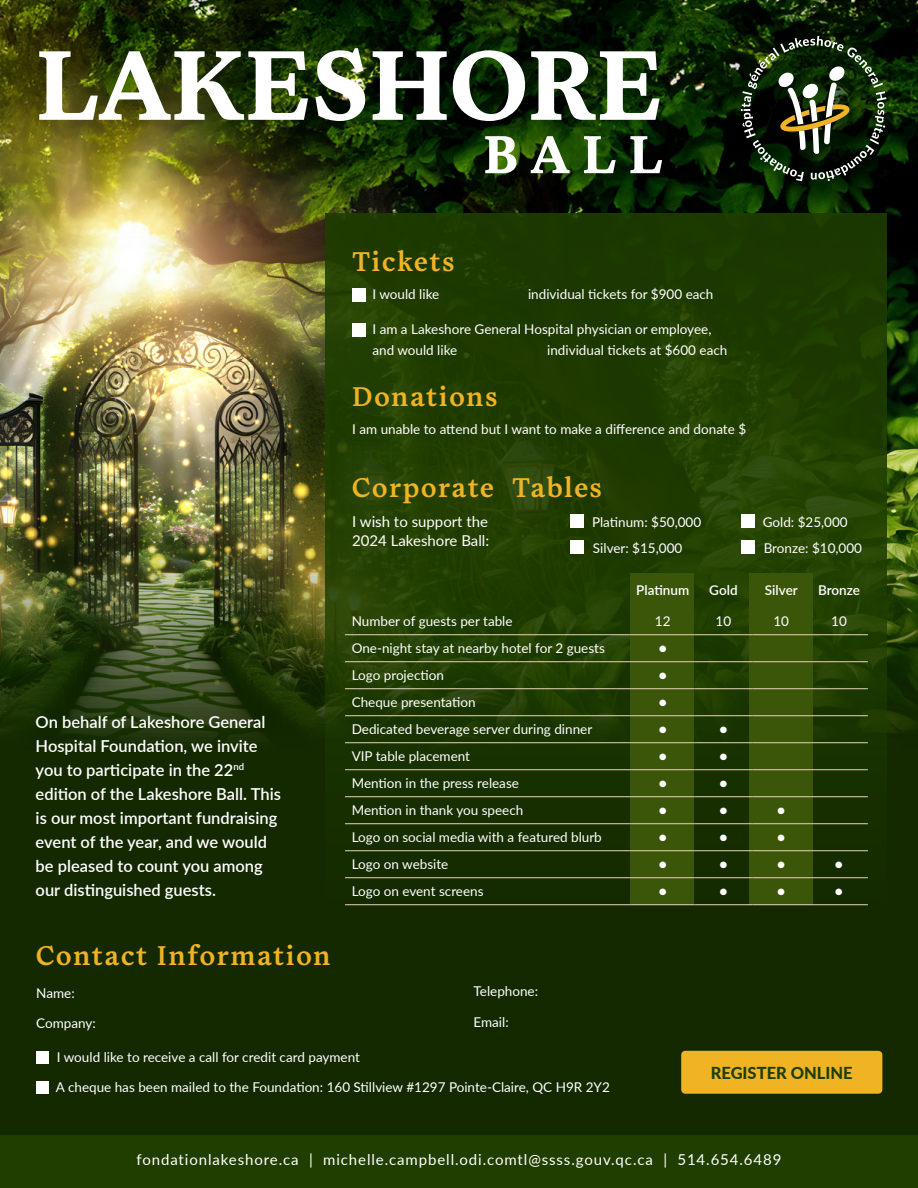
<style>
.page{position:relative;width:918px;height:1188px;background:#142900}
.page>*{position:absolute;margin:0;border:0;box-sizing:border-box;transform-origin:0 0}
.t1{font:300 108.75px "Tiffin Latin VF";color:#fff}
.t2{font:300 58.65px "Tiffin Latin VF";color:#fff}
.t3{font:300 30px "Tiffin Latin VF";letter-spacing:.05em;color:#f0b323}
.t4{font:600 16.5px/24px "Lato";color:#fff}
.t5{font:800 16.5px "Lato";color:#1f3e00}
.t6{font:15px "Lato";letter-spacing:.06em;color:#fff}
.t7{font:15px/19.5px "Lato";color:#fff}
.t8{font:13.5px/21px "Lato";color:#fff}
.t9{font:600 13.5px "Lato";color:#fff}
</style>
<div class="page">
<img style="left:0;top:0;width:918px;height:742px">
<svg style="left:710px;top:0;width:208px;height:231px"></svg>
<svg style="left:741px;top:36px;width:145px;height:145px"></svg>
<div style="left:0;top:1135px;width:918px;height:53px;background:#1f3e00"></div>
<svg style="left:326px;top:213px;width:561px;height:693px;fill:#1e3a00"></svg>
<div style="left:631px;top:573px;width:63px;height:332px;background:#3b5509"></div>
<div style="left:749px;top:573px;width:64px;height:332px;background:#3b5509"></div>
<hr style="left:345px;top:634px;width:286px;height:1px;background:#e5d5b8">
<hr style="left:631px;top:634px;width:64px;height:1px;background:#e5d5b8">
<hr style="left:695px;top:634px;width:57px;height:1px;background:#e5d5b8">
<hr style="left:752px;top:634px;width:58px;height:1px;background:#e5d5b8">
<hr style="left:810px;top:634px;width:58px;height:1px;background:#e5d5b8">
<hr style="left:345px;top:661px;width:286px;height:1px;background:#e5d5b8">
<hr style="left:631px;top:661px;width:64px;height:1px;background:#e5d5b8">
<hr style="left:695px;top:661px;width:57px;height:1px;background:#e5d5b8">
<hr style="left:752px;top:661px;width:58px;height:1px;background:#e5d5b8">
<hr style="left:810px;top:661px;width:58px;height:1px;background:#e5d5b8">
<hr style="left:345px;top:688px;width:286px;height:1px;background:#e5d5b8">
<hr style="left:631px;top:688px;width:64px;height:1px;background:#e5d5b8">
<hr style="left:695px;top:688px;width:57px;height:1px;background:#e5d5b8">
<hr style="left:752px;top:688px;width:58px;height:1px;background:#e5d5b8">
<hr style="left:810px;top:688px;width:58px;height:1px;background:#e5d5b8">
<hr style="left:345px;top:715px;width:286px;height:1px;background:#e5d5b8">
<hr style="left:631px;top:715px;width:64px;height:1px;background:#e5d5b8">
<hr style="left:695px;top:715px;width:57px;height:1px;background:#e5d5b8">
<hr style="left:752px;top:715px;width:58px;height:1px;background:#e5d5b8">
<hr style="left:810px;top:715px;width:58px;height:1px;background:#e5d5b8">
<hr style="left:345px;top:742px;width:286px;height:1px;background:#e5d5b8">
<hr style="left:631px;top:742px;width:64px;height:1px;background:#e5d5b8">
<hr style="left:695px;top:742px;width:57px;height:1px;background:#e5d5b8">
<hr style="left:752px;top:742px;width:58px;height:1px;background:#e5d5b8">
<hr style="left:810px;top:742px;width:58px;height:1px;background:#e5d5b8">
<hr style="left:695px;top:769px;width:57px;height:1px;background:#e5d5b8">
<hr style="left:695px;top:796px;width:57px;height:1px;background:#e5d5b8">
<hr style="left:695px;top:823px;width:57px;height:1px;background:#e5d5b8">
<hr style="left:695px;top:850px;width:57px;height:1px;background:#e5d5b8">
<hr style="left:695px;top:877px;width:57px;height:1px;background:#e5d5b8">
<hr style="left:695px;top:904px;width:57px;height:1px;background:#e5d5b8">
<hr style="left:345px;top:769px;width:286px;height:1px;background:#e5d5b8">
<hr style="left:631px;top:769px;width:64px;height:1px;background:#e5d5b8">
<hr style="left:752px;top:769px;width:58px;height:1px;background:#e5d5b8">
<hr style="left:810px;top:769px;width:58px;height:1px;background:#e5d5b8">
<hr style="left:345px;top:796px;width:286px;height:1px;background:#e5d5b8">
<hr style="left:631px;top:796px;width:64px;height:1px;background:#e5d5b8">
<hr style="left:752px;top:796px;width:58px;height:1px;background:#e5d5b8">
<hr style="left:810px;top:796px;width:58px;height:1px;background:#e5d5b8">
<hr style="left:345px;top:823px;width:286px;height:1px;background:#e5d5b8">
<hr style="left:631px;top:823px;width:64px;height:1px;background:#e5d5b8">
<hr style="left:752px;top:823px;width:58px;height:1px;background:#e5d5b8">
<hr style="left:810px;top:823px;width:58px;height:1px;background:#e5d5b8">
<hr style="left:345px;top:850px;width:286px;height:1px;background:#e5d5b8">
<hr style="left:631px;top:850px;width:64px;height:1px;background:#e5d5b8">
<hr style="left:752px;top:850px;width:58px;height:1px;background:#e5d5b8">
<hr style="left:810px;top:850px;width:58px;height:1px;background:#e5d5b8">
<hr style="left:345px;top:877px;width:286px;height:1px;background:#e5d5b8">
<hr style="left:631px;top:877px;width:64px;height:1px;background:#e5d5b8">
<hr style="left:752px;top:877px;width:58px;height:1px;background:#e5d5b8">
<hr style="left:810px;top:877px;width:58px;height:1px;background:#e5d5b8">
<hr style="left:345px;top:904px;width:286px;height:1px;background:#e5d5b8">
<hr style="left:631px;top:904px;width:64px;height:1px;background:#e5d5b8">
<hr style="left:752px;top:904px;width:58px;height:1px;background:#e5d5b8">
<hr style="left:810px;top:904px;width:58px;height:1px;background:#e5d5b8">
<div style="left:570px;top:515px;width:14px;height:13px;background:#fff"></div>
<div style="left:570px;top:541px;width:14px;height:13px;background:#fff"></div>
<div style="left:741px;top:515px;width:14px;height:13px;background:#fff"></div>
<div style="left:741px;top:541px;width:14px;height:13px;background:#fff"></div>
<div style="left:352px;top:288px;width:14px;height:14px;background:#fff"></div>
<div style="left:352px;top:323px;width:14px;height:14px;background:#fff"></div>
<div style="left:36px;top:1052px;width:12px;height:12px;background:#fff"></div>
<div style="left:36px;top:1082px;width:12px;height:12px;background:#fff"></div>
<div style="left:681px;top:1051px;width:201px;height:43px;background:#f0b323;border-radius:4px"></div>
<h1 class="t1" style="left:36px;top:19px;width:628px">LAKESHORE</h1>
<h2 class="t2" style="left:483px;top:119px;width:181px">BALL</h2>
<h3 class="t3" style="left:352px;top:243px;width:104px">Tickets</h3>
<p class="t8" style="left:372px;top:283px;width:68px">I would like</p>
<p class="t8" style="left:528px;top:283px;width:187px">individual tickets for $900 each</p>
<p class="t8" style="left:372px;top:318px;width:340px">I am a Lakeshore General Hospital physician or employee, and would like</p>
<p class="t8" style="left:547px;top:339px;width:182px">individual tickets at $600 each</p>
<h3 class="t3" style="left:352px;top:378px;width:147px">Donations</h3>
<p class="t8" style="left:352px;top:418px;width:396px">I am unable to attend but I want to make a difference and donate $</p>
<h3 class="t3" style="left:352px;top:469px;width:251px">Corporate Tables</h3>
<p class="t7" style="left:352px;top:511px;width:139px">I wish to support the<br>2024 Lakeshore Ball:</p>
<p class="t8" style="left:592px;top:511px;width:111px">Platinum: $50,000</p>
<p class="t8" style="left:763px;top:511px;width:87px">Gold: $25,000</p>
<p class="t8" style="left:593px;top:537px;width:91px">Silver: $15,000</p>
<p class="t8" style="left:764px;top:537px;width:100px">Bronze: $10,000</p>
<p class="t4" style="left:36px;top:709px;width:247px">On behalf of Lakeshore General<br>Hospital Foundation, we invite you to participate in the 22<sup>nd </sup>edition of the Lakeshore Ball. This is our most important fundraising event of the year, and we would be pleased to count you among our distinguished guests.</p>
<h3 class="t3" style="left:36px;top:938px;width:296px">Contact Information</h3>
<p class="t8" style="left:36px;top:982px;width:40px">Name:</p>
<p class="t8" style="left:36px;top:1012px;width:61px">Company:</p>
<p class="t9" style="left:636px;top:580px;width:55px">Platinum</p>
<p class="t9" style="left:709px;top:580px;width:30px">Gold</p>
<p class="t9" style="left:765px;top:580px;width:34px">Silver</p>
<p class="t9" style="left:818px;top:580px;width:43px">Bronze</p>
<p class="t8" style="left:352px;top:610px;width:162px">Number of guests per table</p>
<p class="t8" style="left:655px;top:610px;width:17px">12</p>
<p class="t8" style="left:716px;top:610px;width:17px">10</p>
<p class="t8" style="left:773px;top:610px;width:17px">10</p>
<p class="t8" style="left:831px;top:610px;width:17px">10</p>
<p class="t8" style="left:352px;top:637px;width:255px">One-night stay at nearby hotel for 2 guests</p>
<p class="t8" style="left:659px;top:637px;width:10px">●</p>
<p class="t8" style="left:352px;top:664px;width:94px">Logo projection</p>
<p class="t8" style="left:659px;top:664px;width:10px">●</p>
<p class="t8" style="left:352px;top:691px;width:126px">Cheque presentation</p>
<p class="t8" style="left:659px;top:691px;width:10px">●</p>
<p class="t8" style="left:352px;top:718px;width:242px">Dedicated beverage server during dinner</p>
<p class="t8" style="left:659px;top:718px;width:10px">●</p>
<p class="t8" style="left:719px;top:718px;width:10px">●</p>
<p class="t8" style="left:352px;top:745px;width:120px">VIP table placement</p>
<p class="t8" style="left:659px;top:745px;width:10px">●</p>
<p class="t8" style="left:719px;top:745px;width:10px">●</p>
<p class="t8" style="left:352px;top:772px;width:169px">Mention in the press release</p>
<p class="t8" style="left:659px;top:772px;width:10px">●</p>
<p class="t8" style="left:719px;top:772px;width:10px">●</p>
<p class="t8" style="left:352px;top:799px;width:173px">Mention in thank you speech</p>
<p class="t8" style="left:659px;top:799px;width:10px">●</p>
<p class="t8" style="left:719px;top:799px;width:10px">●</p>
<p class="t8" style="left:777px;top:799px;width:10px">●</p>
<p class="t8" style="left:352px;top:826px;width:252px">Logo on social media with a featured blurb</p>
<p class="t8" style="left:659px;top:826px;width:10px">●</p>
<p class="t8" style="left:719px;top:826px;width:10px">●</p>
<p class="t8" style="left:777px;top:826px;width:10px">●</p>
<p class="t8" style="left:352px;top:853px;width:98px">Logo on website</p>
<p class="t8" style="left:659px;top:853px;width:10px">●</p>
<p class="t8" style="left:719px;top:853px;width:10px">●</p>
<p class="t8" style="left:777px;top:853px;width:10px">●</p>
<p class="t8" style="left:835px;top:853px;width:10px">●</p>
<p class="t8" style="left:352px;top:880px;width:133px">Logo on event screens</p>
<p class="t8" style="left:659px;top:880px;width:10px">●</p>
<p class="t8" style="left:719px;top:880px;width:10px">●</p>
<p class="t8" style="left:777px;top:880px;width:10px">●</p>
<p class="t8" style="left:835px;top:880px;width:10px">●</p>
<p class="t8" style="left:474px;top:980px;width:66px">Telephone:</p>
<p class="t8" style="left:474px;top:1011px;width:37px">Email:</p>
<p class="t8" style="left:57px;top:1046px;width:305px">I would like to receive a call for credit card payment</p>
<p class="t8" style="left:56px;top:1076px;width:555px">A cheque has been mailed to the Foundation: 160 Stillview #1297 Pointe-Claire, QC H9R 2Y2</p>
<p class="t5" style="left:711px;top:1061px;width:144px">REGISTER ONLINE</p>
<p class="t6" style="left:136px;top:1149px;width:646px">fondationlakeshore.ca | michelle.campbell.odi.comtl@ssss.gouv.qc.ca | 514.654.6489</p>
</div>
